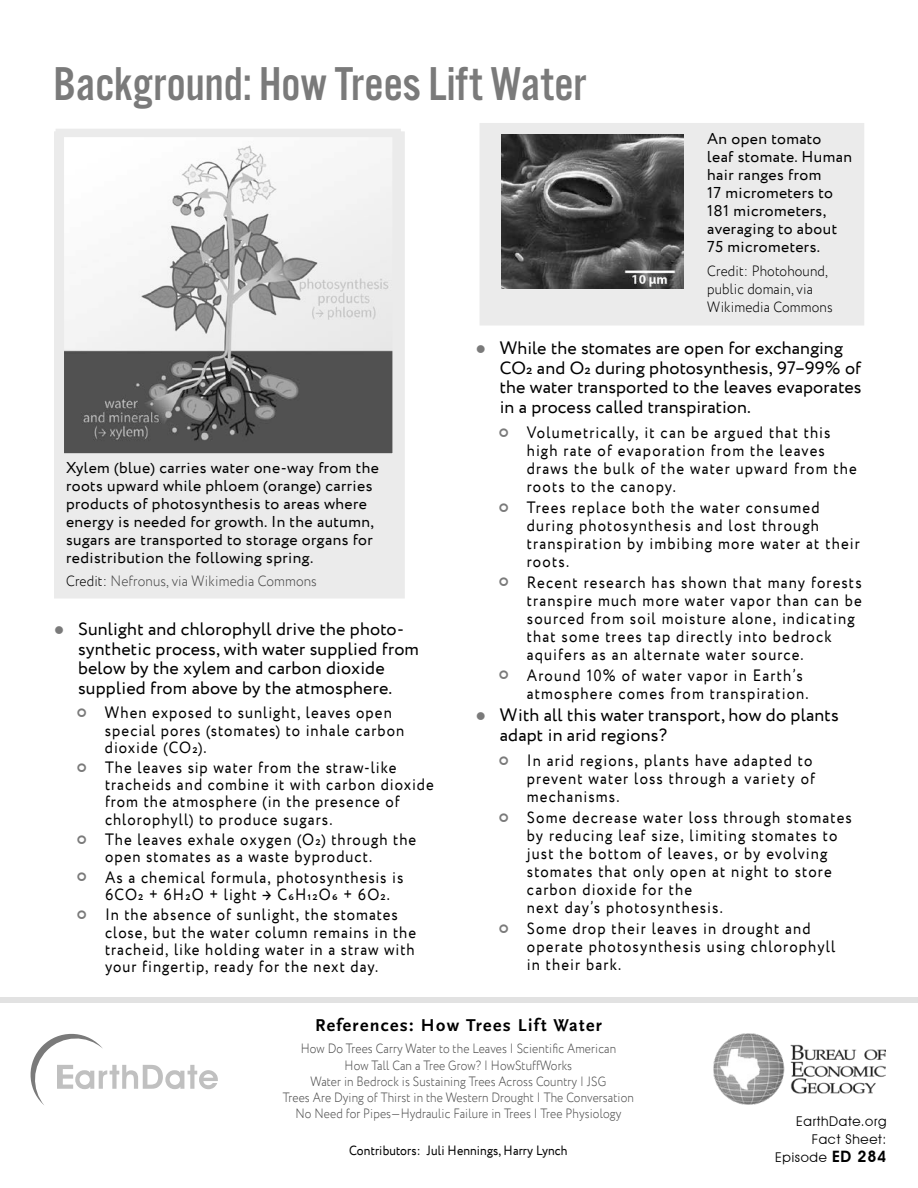
<style>
.page{position:relative;width:918px;height:1188px;background:#fff}
.page>*{position:absolute;margin:0;border:0;box-sizing:border-box;transform-origin:0 0}
.t1{font:49.35px "Alternate Got No 3 D";color:#7a7a7a}
.t2{font:18px/19.4px "Circe";letter-spacing:.01em;color:#000}
.t3{font:700 18px "Scala Sans Pro";letter-spacing:.075em;color:#000}
.t4{font:16.5px/18px "Circe";letter-spacing:.07em;color:#000;scale:.9 1}
.t5{font:15.75px/18px "Circe";letter-spacing:.025em;color:#000}
.t6{font:300 15px/18px "Circe";letter-spacing:.01em;color:#000;scale:.9 1}
.t7{font:300 15px "Circe";letter-spacing:.01em;color:#474747;scale:.9 1}
.t8{font:300 13.5px/16.2px "Circe";letter-spacing:.01em;color:#4b4b4b;text-align:center;scale:.87 1}
.t9{font:13.5px "Circe";letter-spacing:.01em;color:#000;scale:.9 1}
.t10{font:13.5px/18px "Avant Garde IT Cby BT";letter-spacing:.05em;color:#000;text-align:right}
.s1{color:#000}
.s2{color:#7a7a7a}
.s3{font-weight:600;font-size:15.75px}
</style>
<div class="page">
<div style="left:54px;top:466px;width:351px;height:133px;background:#ebebeb"></div>
<svg style="left:54px;top:129px;width:351px;height:337px"></svg>
<img style="left:713px;top:1034px;width:173px;height:71px">
<svg style="left:30px;top:1033px;width:188px;height:72px"></svg>
<div style="left:0;top:998px;width:918px;height:5px;background:#e2e2e2"></div>
<div style="left:480px;top:123px;width:384px;height:203px;background:#ebebeb"></div>
<img style="left:502px;top:135px;width:182px;height:153px">
<h1 class="t1" style="left:53px;top:58px;width:534px">Background: How Trees Lift Water</h1>
<p class="t5" style="left:707px;top:131px;width:146px">An open tomato<br>leaf stomate. Human hair ranges from<br>17 micrometers to<br>181 micrometers, averaging to about<br>75 micrometers.</p>
<p class="t6" style="left:707px;top:262px;width:141px">Credit: Photohound, public domain, via<br>Wikimedia Commons</p>
<p class="t5" style="left:66px;top:459px;width:314px">Xylem (blue) carries water one-way from the roots upward while phloem (orange) carries products of photosynthesis to areas where energy is needed for growth. In the autumn, sugars are transported to storage organs for redistribution the following spring.</p>
<p class="t7" style="left:66px;top:571px;width:280px"><span class="s1">Credit:</span> Nefronus, via Wikimedia Commons</p>
<p class="t2" style="left:78px;top:620px;width:343px;text-indent:-24px"><span class="s2">●</span> Sunlight and chlorophyll drive the photo&shy;synthetic process, with water supplied from below by the xylem and carbon dioxide supplied from above by the atmosphere.</p>
<p class="t4" style="left:105px;top:705px;width:334px;line-height:17.2px">When exposed to sunlight, leaves open special pores (stomates) to inhale carbon dioxide (CO₂).</p>
<p class="t4" style="left:105px;top:759px;width:367px;line-height:17.2px">The leaves sip water from the straw-like tracheids and combine it with carbon dioxide from the atmosphere (in the presence of chlorophyll) to produce sugars.</p>
<p class="t4" style="left:105px;top:831px;width:347px;line-height:17.2px">The leaves exhale oxygen (O₂) through the open stomates as a waste byproduct.</p>
<p class="t4" style="left:105px;top:869px;width:333px;line-height:17.2px">As a chemical formula, photosynthesis is<br>6CO₂ + 6H₂O + light → C₆H₁₂O₆ + 6O₂.</p>
<p class="t4" style="left:105px;top:907px;width:347px;line-height:17.2px">In the absence of sunlight, the stomates close, but the water column remains in the tracheid, like holding water in a straw with your fingertip, ready for the next day.</p>
<p class="t2" style="left:500px;top:339px;width:363px;text-indent:-24px"><span class="s2">●</span> While the stomates are open for exchanging CO₂ and O₂ during photosynthesis, 97–99% of the water transported to the leaves evaporates in a process called transpiration.</p>
<p class="t4" style="left:527px;top:424px;width:368px">Volumetrically, it can be argued that this high rate of evaporation from the leaves draws the bulk of the water upward from the roots to the canopy.</p>
<p class="t4" style="left:527px;top:499px;width:371px">Trees replace both the water consumed during photosynthesis and lost through transpiration by imbibing more water at their roots.</p>
<p class="t4" style="left:527px;top:574px;width:374px">Recent research has shown that many forests transpire much more water vapor than can be sourced from soil moisture alone, indicating that some trees tap directly into bedrock aquifers as an alternate water source.</p>
<p class="t4" style="left:527px;top:667px;width:315px">Around 10% of water vapor in Earth’s atmosphere comes from transpiration.</p>
<p class="t2" style="left:500px;top:706px;width:340px;text-indent:-24px"><span class="s2">●</span> With all this water transport, how do plants adapt in arid regions?</p>
<p class="t4" style="left:527px;top:752px;width:322px">In arid regions, plants have adapted to prevent water loss through a variety of mechanisms.</p>
<p class="t4" style="left:527px;top:809px;width:363px">Some decrease water loss through stomates by reducing leaf size, limiting stomates to just the bottom of leaves, or by evolving stomates that only open at night to store carbon dioxide for the<br>next day’s photosynthesis.</p>
<p class="t4" style="left:527px;top:920px;width:345px">Some drop their leaves in drought and operate photosynthesis using chlorophyll in their bark.</p>
<p class="t3" style="left:315px;top:1014px;width:288px">References: How Trees Lift Water</p>
<p class="t8" style="left:283px;top:1041px;width:405px">How Do Trees Carry Water to the Leaves | Scientific American<br>How Tall Can a Tree Grow? | HowStuffWorks<br>Water in Bedrock is Sustaining Trees Across Country | JSG<br>Trees Are Dying of Thirst in the Western Drought | The Conversation No Need for Pipes—Hydraulic Failure in Trees | Tree Physiology</p>
<p class="t9" style="left:349px;top:1141px;width:244px">Contributors: Juli Hennings, Harry Lynch</p>
<p class="t10" style="left:775px;top:1113px;width:113px">EarthDate.org<br>Fact Sheet:<br>Episode <span class="s3">ED 284</span></p>
</div>
